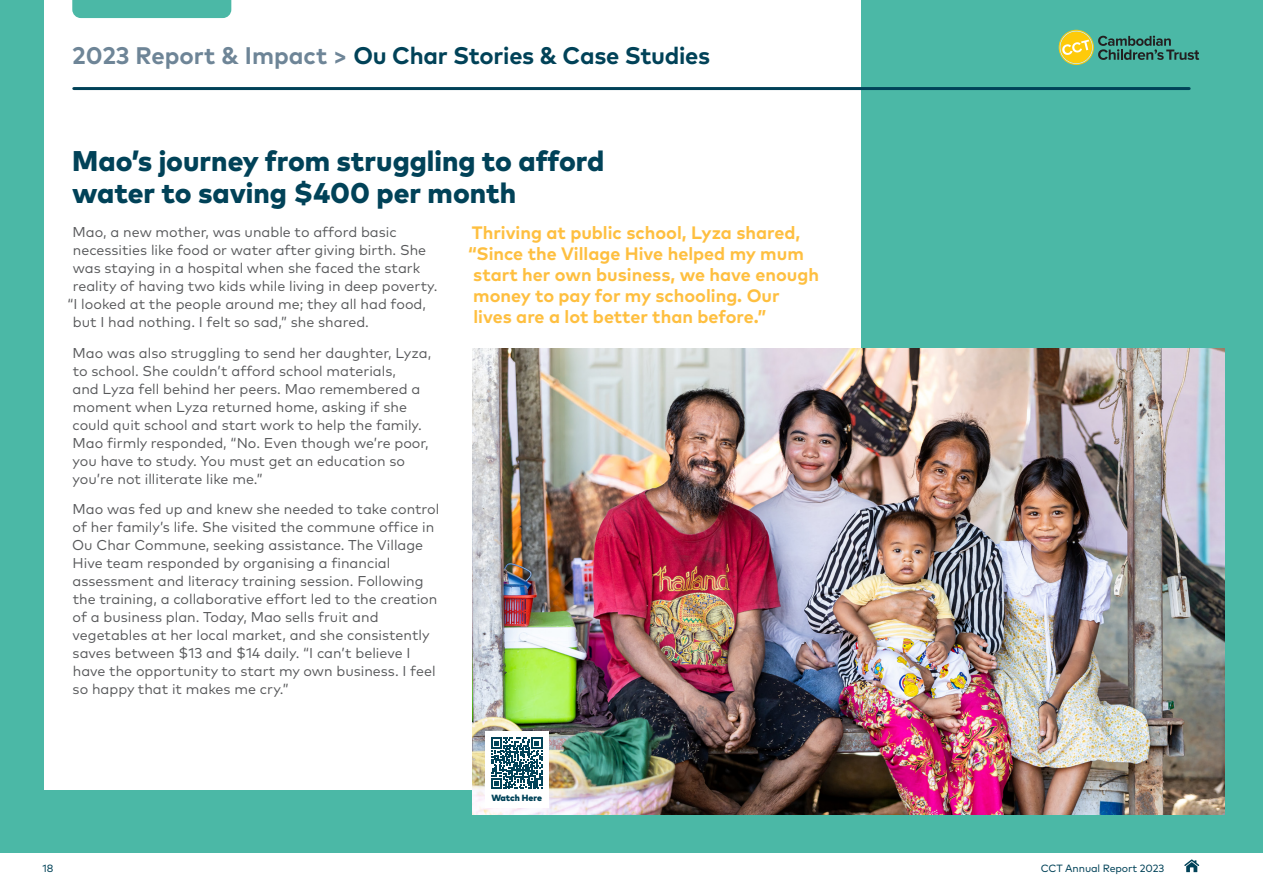
<style>
.page{position:relative;width:1263px;height:893px;background:#4bb8a6}
.page>*{position:absolute;margin:0;border:0;box-sizing:border-box;transform-origin:0 0}
.Headings{font:800 28.5px/31.5px "Mark OT";color:#014258}
.Banners{font:700 24px "Mark OT";letter-spacing:-.01em;color:#014258}
.Callouts{font:700 18px "Mark OT";color:#febf40}
.Body{font:14.25px/18px "Mark OT";color:#57585a}
.t1{font:10.5px "Mark OT";letter-spacing:-.01em;color:#014258}
.Body-2{font:900 9px "Mark OT";color:#014258}
.s1{color:#6e8597}
</style>
<div class="page">
<div style="left:44px;top:0;width:816px;height:789px;background:#fff"></div>
<div style="left:72px;top:0;width:159px;height:18px;background:#4bb8a6"></div>
<img style="left:473px;top:349px;width:752px;height:466px">
<div style="left:485px;top:731px;width:64px;height:64px;background:#fff"></div>
<svg style="left:491px;top:738px;width:51px;height:51px"></svg>
<div style="left:485px;top:790px;width:64px;height:17px;background:#fff"></div>
<svg style="left:1059px;top:30px;width:140px;height:35px"></svg>
<div style="left:0;top:853px;width:1263px;height:40px;background:#fff"></div>
<svg style="left:1184px;top:859px;width:15px;height:13px"></svg>
<hr style="left:74px;top:87px;width:1115px;height:3px;background:#014258">
<p class="Banners" style="left:72px;top:40px;width:639px"><span class="s1">2023 Report &amp; Impact &gt;</span> Ou Char Stories &amp; Case Studies</p>
<p class="Headings" style="left:72px;top:144px;width:534px">Mao’s journey from struggling to afford water to saving $400 per month</p>
<p class="Body" style="left:73px;top:223px;width:325px">Mao, a new mother, was unable to afford basic</p>
<p class="Body" style="left:73px;top:241px;width:355px">necessities like food or water after giving birth. She</p>
<p class="Body" style="left:73px;top:259px;width:349px">was staying in a hospital when she faced the stark</p>
<p class="Body" style="left:73px;top:277px;width:366px">reality of having two kids while living in deep poverty.</p>
<p class="Body" style="left:67px;top:295px;width:360px">“I looked at the people around me; they all had food,</p>
<p class="Body" style="left:73px;top:313px;width:298px">but I had nothing. I felt so sad,” she shared.</p>
<p class="Body" style="left:72px;top:343px;width:360px">Mao was also struggling to send her daughter, Lyza, to school. She couldn’t afford school materials,<br>and Lyza fell behind her peers. Mao remembered a moment when Lyza returned home, asking if she could quit school and start work to help the family.<br>Mao firmly responded, “No. Even though we’re poor, you have to study. You must get an education so you’re not illiterate like me.”</p>
<p class="Body" style="left:72px;top:500px;width:369px">Mao was fed up and knew she needed to take control of her family’s life. She visited the commune office in Ou Char Commune, seeking assistance. The Village Hive team responded by organising a financial assessment and literacy training session. Following the training, a collaborative effort led to the creation of a business plan. Today, Mao sells fruit and vegetables at her local market, and she consistently saves between $13 and $14 daily. “I can’t believe I have the opportunity to start my own business. I feel so happy that it makes me cry.”</p>
<p class="Callouts" style="left:472px;top:221px;width:330px">Thriving at public school, Lyza shared,</p>
<p class="Callouts" style="left:468px;top:242px;width:337px">“Since the Village Hive helped my mum</p>
<p class="Callouts" style="left:473px;top:263px;width:347px">start her own business, we have enough</p>
<p class="Callouts" style="left:473px;top:284px;width:308px">money to pay for my schooling. Our</p>
<p class="Callouts" style="left:473px;top:305px;width:294px">lives are a lot better than before.”</p>
<p class="Body-2" style="left:491px;top:792px;width:52px">Watch Here</p>
<p class="t1" style="left:43px;top:861px;width:13px">18</p>
<p class="t1" style="left:1041px;top:861px;width:125px">CCT Annual Report 2023</p>
</div>
